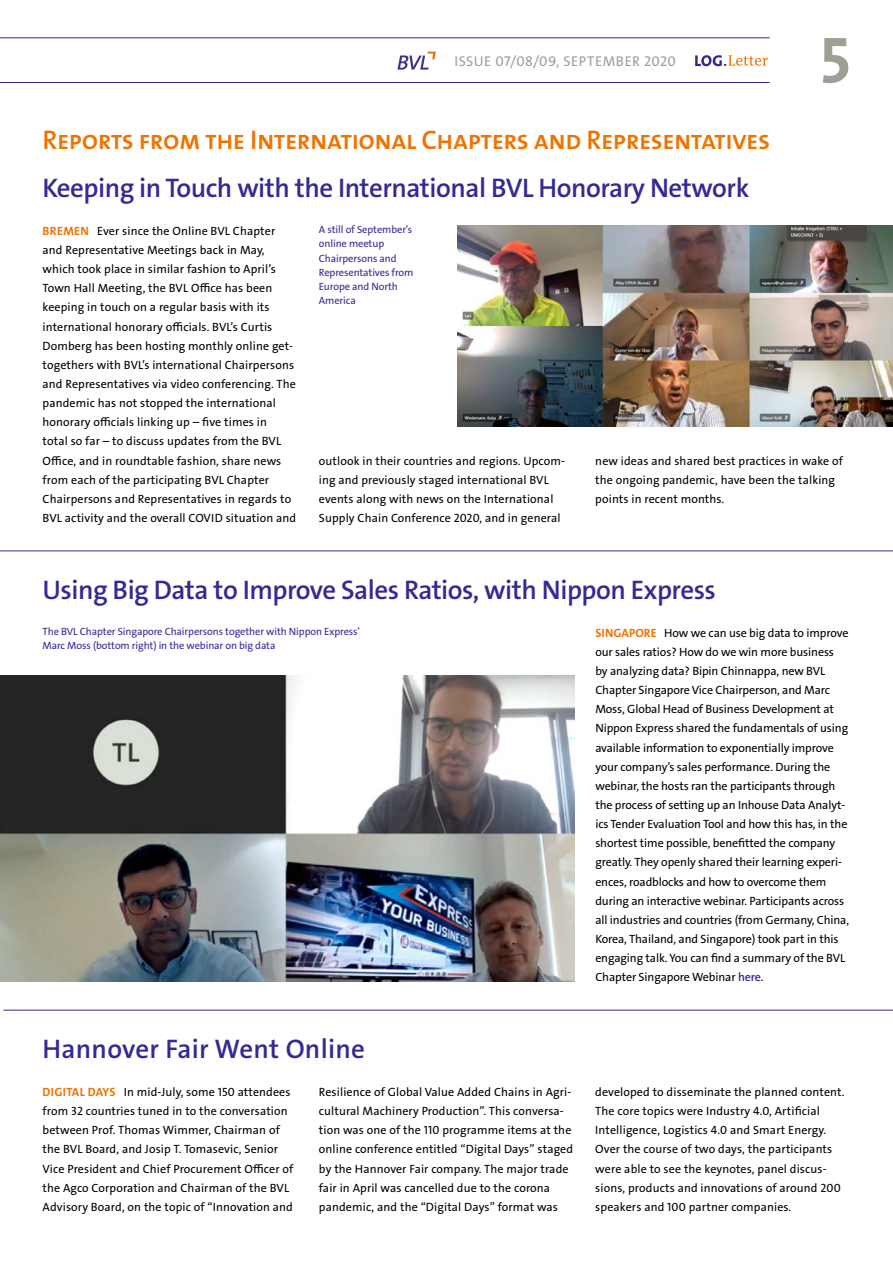
<style>
.page{position:relative;width:893px;height:1263px;background:#fff}
.page>*{position:absolute;margin:0;border:0;box-sizing:border-box;transform-origin:0 0}
.t1{font:66px "The Sans LP7 Bld";color:#9f9f96}
.t2{font:27px "The Sans LP6 Se Bld";letter-spacing:-.02em;color:#342a94}
.t3{font:27px "The Sans LP6 Se Bld";letter-spacing:-.02em;color:#f07300}
.t4{font:27px "The Sans LP6 Se Bld";letter-spacing:.01em;color:#342a94}
.t5{font:14.25px "The Sans LP5 Plain";letter-spacing:.03em;color:#9f9f96}
.Copytext{font:12px/19.2px "The Sans LP5 Plain";letter-spacing:.01em;color:#000}
.Copytext-2{font:12px/19.2px "The Sans LP5 Plain";letter-spacing:-.01em;color:#000}
.Bildunterschrift{font:10.5px/14.2px "The Sans LP5 Plain";letter-spacing:-.01em;color:#342a94}
.s1{font-family:"The Sans LP7 Bld";color:#f07300}
.s2{font-family:"The Sans LP6 Se Bld";color:#342a94}
</style>
<div class="page">
<hr style="left:0;top:38px;width:770px;height:1px;background:#342a94">
<hr style="left:0;top:82px;width:770px;height:1px;background:#342a94">
<svg style="left:397px;top:52px;width:39px;height:18px"></svg>
<svg style="left:695px;top:55px;width:73px;height:11px"></svg>
<img style="left:457px;top:225px;width:436px;height:201px">
<hr style="left:0;top:551px;width:893px;height:1px;background:#342a94">
<img style="left:0;top:675px;width:574px;height:306px">
<hr style="left:3px;top:1010px;width:890px;height:1px;background:#342a94">
<p class="t5" style="left:454px;top:52px;width:223px">ISSUE 07/08/09, SEPTEMBER 2020</p>
<p class="t3" style="left:43px;top:122px;width:729px">Reports from the International Chapters and Representatives</p>
<p class="t2" style="left:43px;top:170px;width:708px">Keeping in Touch with the International BVL Honorary Network</p>
<h1 class="t1" style="left:820px;top:18px;width:32px">5</h1>
<p class="Copytext" style="left:43px;top:221px;width:255px"><span class="s1">BREMEN</span> Ever since the Online BVL Chapter and Representative Meetings back in May, which took place in similar fashion to April’s Town Hall Meeting, the BVL Office has been keeping in touch on a regular basis with its international honorary officials. BVL’s Curtis Domberg has been hosting monthly online get&shy;togethers with BVL’s international Chairpersons and Representatives via video conferencing. The pandemic has not stopped the international honorary officials linking up – five times in<br>total so far – to discuss updates from the BVL Office, and in roundtable fashion, share news from each of the participating BVL Chapter Chairpersons and Representatives in regards to BVL activity and the overall COVID situation and</p>
<p class="Bildunterschrift" style="left:319px;top:223px;width:96px">A still of September’s online meetup<br>Chairpersons and<br>Representatives from<br>Europe and North<br>America</p>
<p class="Copytext" style="left:319px;top:451px;width:248px">outlook in their countries and regions. Upcom&shy;ing and previously staged international BVL events along with news on the International Supply Chain Conference 2020, and in general</p>
<p class="Copytext" style="left:595px;top:451px;width:249px">new ideas and shared best practices in wake of the ongoing pandemic, have been the talking points in recent months.</p>
<p class="t2" style="left:43px;top:572px;width:675px">Using Big Data to Improve Sales Ratios, with Nippon Express</p>
<p class="Bildunterschrift" style="left:43px;top:624px;width:319px">The BVL Chapter Singapore Chairpersons together with Nippon Express’<br>Marc Moss (bottom right) in the webinar on big data</p>
<p class="Copytext-2" style="left:595px;top:623px;width:255px"><span class="s1">SINGAPORE</span> How we can use big data to improve our sales ratios? How do we win more business by analyzing data? Bipin Chinnappa, new BVL Chapter Singapore Vice Chairperson, and Marc Moss, Global Head of Business Development at Nippon Express shared the fundamentals of using available information to exponentially improve your company’s sales performance. During the webinar, the hosts ran the participants through the process of setting up an Inhouse Data Analyt&shy;ics Tender Evaluation Tool and how this has, in the shortest time possible, benefitted the company greatly. They openly shared their learning experi&shy;ences, roadblocks and how to overcome them during an interactive webinar. Participants across all industries and countries (from Germany, China, Korea, Thailand, and Singapore) took part in this engaging talk. You can find a summary of the BVL Chapter Singapore Webinar <span class="s2">here</span>.</p>
<p class="t4" style="left:43px;top:1031px;width:324px">Hannover Fair Went Online</p>
<p class="Copytext" style="left:319px;top:1082px;width:256px">Resilience of Global Value Added Chains in Agri&shy;cultural Machinery Production”. This conversa&shy;tion was one of the 110 programme items at the online conference entitled “Digital Days” staged by the Hannover Fair company. The major trade fair in April was cancelled due to the corona pandemic, and the “Digital Days” format was</p>
<p class="Copytext" style="left:595px;top:1082px;width:251px">developed to disseminate the planned content.<br>The core topics were Industry 4.0, Artificial Intelligence, Logistics 4.0 and Smart Energy.<br>Over the course of two days, the participants were able to see the keynotes, panel discus&shy;sions, products and innovations of around 200 speakers and 100 partner companies.</p>
<p class="Copytext" style="left:43px;top:1082px;width:252px"><span class="s1">DIGITAL DAYS</span> In mid-July, some 150 attendees from 32 countries tuned in to the conversation between Prof. Thomas Wimmer, Chairman of the BVL Board, and Josip T. Tomasevic, Senior Vice President and Chief Procurement Officer of the Agco Corporation and Chairman of the BVL Advisory Board, on the topic of “Innovation and</p>
</div>
